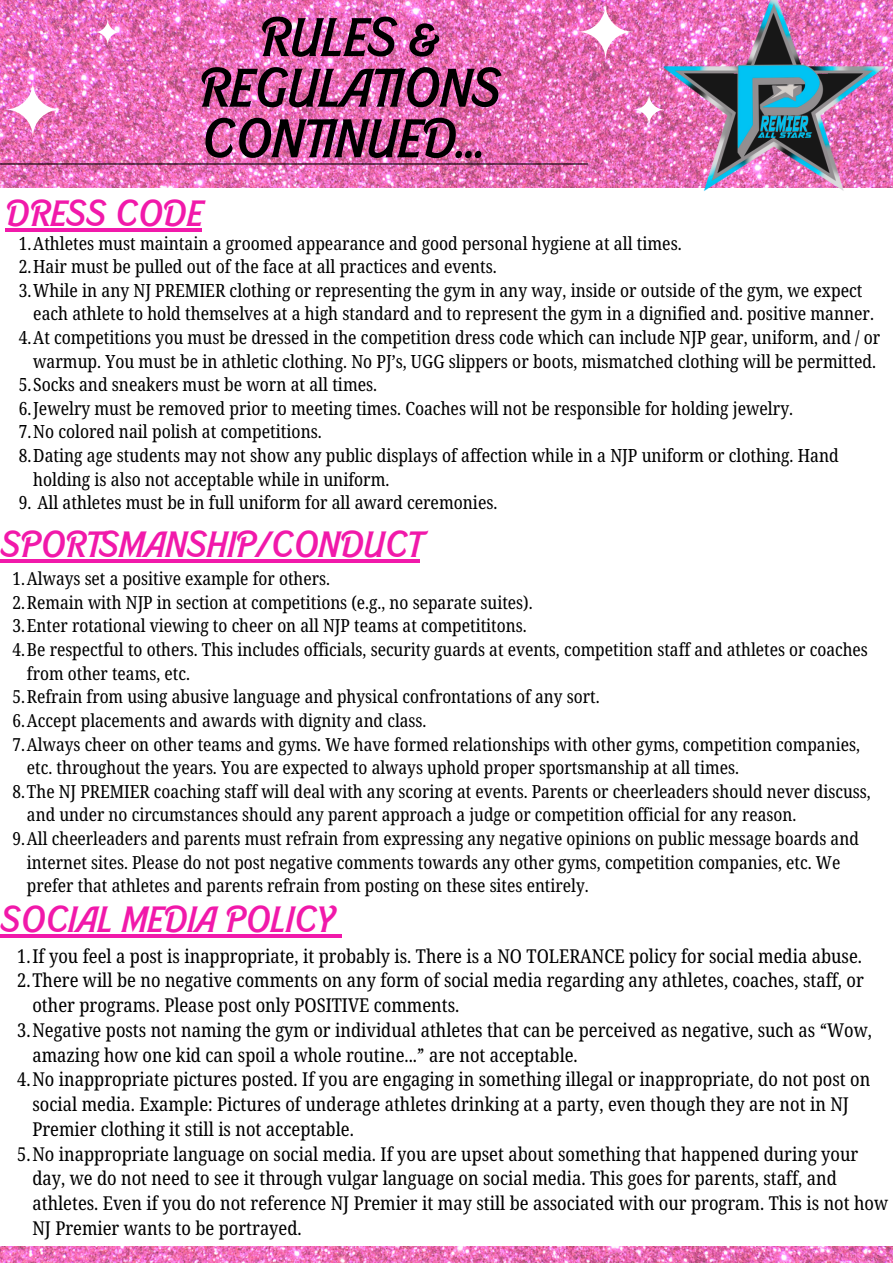
<style>
.page{position:relative;width:893px;height:1264px;background:#fff}
.page>*{position:absolute;margin:0;border:0;box-sizing:border-box;transform-origin:0 0}
.t1{font:italic 500 52.5px/50.6px "Barbie";color:#000;text-align:center}
.t2{font:italic 500 35.55px "Barbie";color:#f119aa}
.t3{font:19.05px/24.8px "Noto Serif Ethiopic Condensed";color:#000}
.t4{font:18.15px/23.5px "Noto Serif Ethiopic Condensed";color:#000}
.t5{font:18px/23.5px "Noto Serif Ethiopic Condensed";color:#000}
</style>
<div class="page">
<img style="left:0;top:0;width:892px;height:1262px">
<div style="left:0;top:188px;width:892px;height:1057px;background:#fff"></div>
<hr style="left:1px;top:163px;width:586px;height:1px;background:#000">
<img style="left:656px;top:0;width:236px;height:191px">
<hr style="left:5px;top:228px;width:197px;height:4px;background:#f119aa">
<hr style="left:0;top:559px;width:419px;height:4px;background:#f119aa">
<img style="left:578px;top:4px;width:55px;height:55px">
<img style="left:5px;top:82px;width:55px;height:55px">
<svg style="left:633px;top:94px;width:31px;height:31px"></svg>
<svg style="left:95px;top:19px;width:26px;height:26px"></svg>
<hr style="left:0;top:934px;width:333px;height:3px;background:#f119aa">
<svg style="left:333px;top:934px;width:9px;height:3px"></svg>
<p class="t1" style="left:198px;top:14px;width:303px">RULES &amp;<br>REGULATIONS<br>CONTINUED...</p>
<p class="t2" style="left:5px;top:196px;width:198px">DRESS CODE</p>
<p class="t4" style="left:19px;top:231px;width:664px">1.Athletes must maintain a groomed appearance and good personal hygiene at all times.</p>
<p class="t4" style="left:19px;top:254px;width:479px">2.Hair must be pulled out of the face at all practices and events.</p>
<p class="t4" style="left:33px;top:278px;width:842px;text-indent:-14px">3.While in any NJ PREMIER clothing or representing the gym in any way, inside or outside of the gym, we expect each athlete to hold themselves at a high standard and to represent the gym in a dignified and. positive manner.</p>
<p class="t4" style="left:19px;top:325px;width:863px;text-align:center">4.At competitions you must be dressed in the competition dress code which can include NJP gear, uniform, and / or warmup. You must be in athletic clothing. No PJ’s, UGG slippers or boots, mismatched clothing will be permitted.</p>
<p class="t4" style="left:19px;top:372px;width:360px">5.Socks and sneakers must be worn at all times.</p>
<p class="t4" style="left:19px;top:396px;width:775px">6.Jewelry must be removed prior to meeting times. Coaches will not be responsible for holding jewelry.</p>
<p class="t4" style="left:19px;top:419px;width:304px">7.No colored nail polish at competitions.</p>
<p class="t4" style="left:33px;top:443px;width:807px;text-indent:-14px">8.Dating age students may not show any public displays of affection while in a NJP uniform or clothing. Hand holding is also not acceptable while in uniform.</p>
<p class="t4" style="left:19px;top:490px;width:480px">9. All athletes must be in full uniform for all award ceremonies.</p>
<p class="t2" style="left:0;top:528px;width:421px">SPORTSMANSHIP/CONDUCT</p>
<p class="t5" style="left:13px;top:566px;width:319px">1.Always set a positive example for others.</p>
<p class="t5" style="left:13px;top:590px;width:521px">2.Remain with NJP in section at competitions (e.g., no separate suites).</p>
<p class="t5" style="left:13px;top:613px;width:515px">3.Enter rotational viewing to cheer on all NJP teams at competititons.</p>
<p class="t5" style="left:27px;top:637px;width:842px;text-indent:-14px">4.Be respectful to others. This includes officials, security guards at events, competition staff and athletes or coaches from other teams, etc.</p>
<p class="t5" style="left:13px;top:684px;width:588px">5.Refrain from using abusive language and physical confrontations of any sort.</p>
<p class="t5" style="left:13px;top:708px;width:415px">6.Accept placements and awards with dignity and class.</p>
<p class="t5" style="left:27px;top:731px;width:834px;text-indent:-14px">7.Always cheer on other teams and gyms. We have formed relationships with other gyms, competition companies, etc. throughout the years. You are expected to always uphold proper sportsmanship at all times.</p>
<p class="t5" style="left:27px;top:779px;width:845px;text-indent:-14px">8.The NJ PREMIER coaching staff will deal with any scoring at events. Parents or cheerleaders should never discuss, and under no circumstances should any parent approach a judge or competition official for any reason.</p>
<p class="t5" style="left:27px;top:826px;width:833px;text-indent:-14px">9.All cheerleaders and parents must refrain from expressing any negative opinions on public message boards and internet sites. Please do not post negative comments towards any other gyms, competition companies, etc. We prefer that athletes and parents refrain from posting on these sites entirely.</p>
<p class="t2" style="left:0;top:902px;width:334px">SOCIAL MEDIA POLICY</p>
<p class="t3" style="left:17px;top:942px;width:846px">1.If you feel a post is inappropriate, it probably is. There is a NO TOLERANCE policy for social media abuse.</p>
<p class="t3" style="left:32px;top:967px;width:832px;text-indent:-15px">2.There will be no negative comments on any form of social media regarding any athletes, coaches, staff, or other programs. Please post only POSITIVE comments.</p>
<p class="t3" style="left:32px;top:1017px;width:841px;text-indent:-15px">3.Negative posts not naming the gym or individual athletes that can be perceived as negative, such as “Wow, amazing how one kid can spoil a whole routine...” are not acceptable.</p>
<p class="t3" style="left:32px;top:1066px;width:839px;text-indent:-15px">4.No inappropriate pictures posted. If you are engaging in something illegal or inappropriate, do not post on social media. Example: Pictures of underage athletes drinking at a party, even though they are not in NJ<br>Premier clothing it still is not acceptable.</p>
<p class="t3" style="left:32px;top:1140px;width:857px;text-indent:-15px">5.No inappropriate language on social media. If you are upset about something that happened during your day, we do not need to see it through vulgar language on social media. This goes for parents, staff, and athletes. Even if you do not reference NJ Premier it may still be associated with our program. This is not how NJ Premier wants to be portrayed.</p>
</div>
